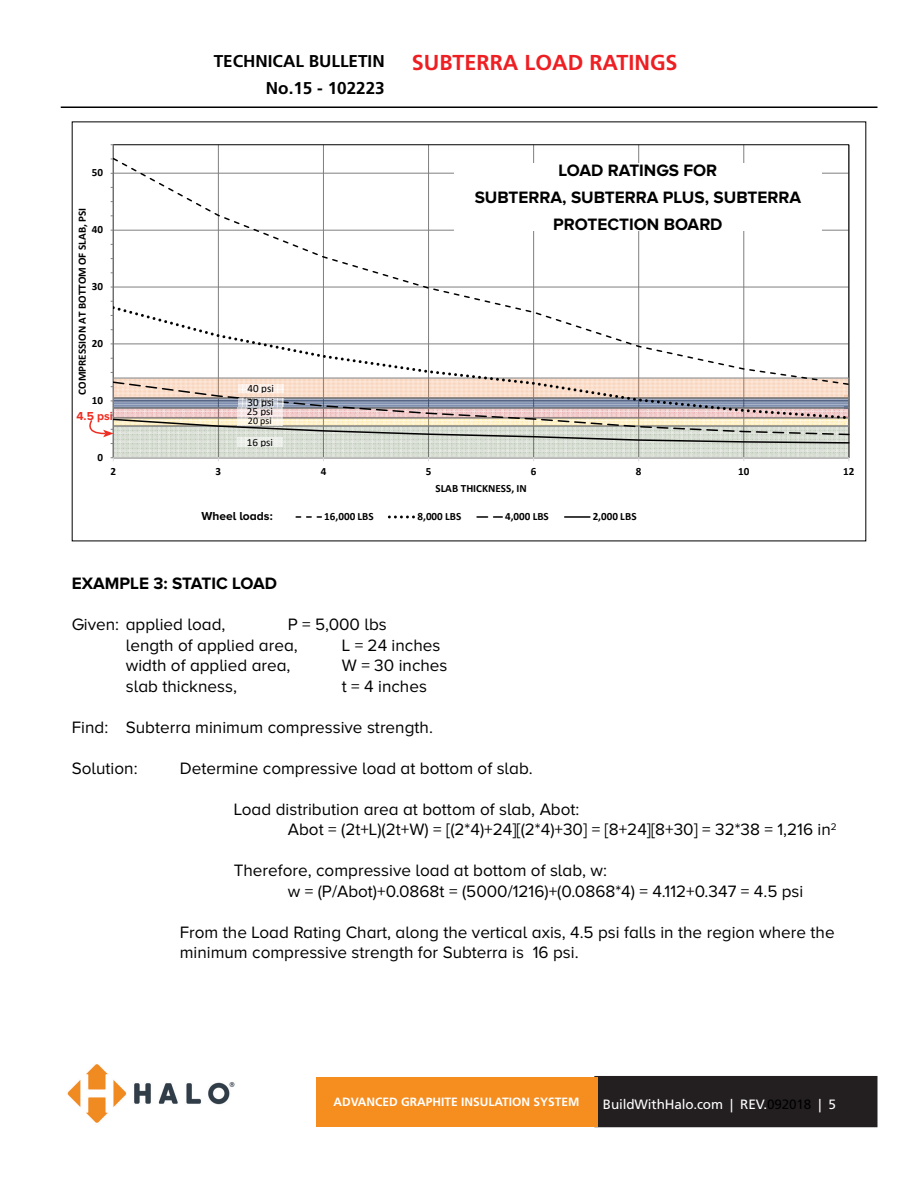
<style>
.page{position:relative;width:918px;height:1188px;background:#fff}
.page>*{position:absolute;margin:0;border:0;box-sizing:border-box;transform-origin:0 0}
.t1{font:700 21.6px "Frutiger LT Std";color:#ee1f23}
.t2{font:17.1px/20.5px "Proxima Nova A";color:#000}
.t3{font:700 17.1px/27px "Proxima Nova A";color:#000;text-align:center}
.t4{font:700 17.1px/27px "Frutiger LT Std";color:#000;text-align:right}
.t5{font:13.5px "Frutiger LT Std";letter-spacing:-.01em;color:#fff}
.t6{font:700 12px "Frutiger LT Std";color:#fff}
.t7{font:700 12px "Proxima Nova A";color:#000}
.t8{font:700 12px "Proxima Nova A";color:#ee2e22}
.t9{font:700 11.1px "Calibri";color:#000}
.t10{font:11.1px "Calibri";color:#000}
.t11{font:10.05px "Calibri";color:#000}
.s1{color:#000}
</style>
<div class="page">
<img style="left:67px;top:1064px;width:168px;height:59px">
<div style="left:595px;top:1077px;width:282px;height:49px;background:#231f20"></div>
<div style="left:594px;top:1076px;width:284px;height:51px;border:2px solid #231f20"></div>
<div style="left:316px;top:1077px;width:281px;height:49px;background:#f68d1f"></div>
<hr style="left:62px;top:106px;width:815px;height:2px;background:#000">
<hr style="left:218px;top:145px;width:1px;height:313px;background:#7f7f7f">
<hr style="left:323px;top:145px;width:1px;height:313px;background:#7f7f7f">
<hr style="left:428px;top:145px;width:1px;height:313px;background:#7f7f7f">
<hr style="left:533px;top:145px;width:1px;height:313px;background:#7f7f7f">
<hr style="left:638px;top:145px;width:1px;height:313px;background:#7f7f7f">
<hr style="left:743px;top:145px;width:1px;height:313px;background:#7f7f7f">
<hr style="left:113px;top:145px;width:1px;height:313px;background:#7f7f7f">
<svg style="left:113px;top:157px;width:737px;height:147px"></svg>
<svg style="left:113px;top:304px;width:737px;height:68px"></svg>
<svg style="left:296px;top:516px;width:25px;height:2px"></svg>
<svg style="left:389px;top:515px;width:26px;height:3px"></svg>
<svg style="left:477px;top:516px;width:25px;height:2px"></svg>
<hr style="left:565px;top:516px;width:25px;height:2px;background:#000">
<svg style="left:89px;top:372px;width:761px;height:89px;background:#d1cac3"></svg>
<div style="left:454px;top:163px;width:368px;height:67px;background:#fff"></div>
<p class="t9" style="left:92px;top:165px;width:13px">50</p>
<p class="t9" style="left:74px;top:395px;width:188px;rotate:-90deg">COMPRESSION AT BOTTOM OF SLAB, PSI</p>
<p class="t9" style="left:92px;top:222px;width:13px">40</p>
<p class="t9" style="left:92px;top:279px;width:13px">30</p>
<p class="t9" style="left:92px;top:335px;width:13px">20</p>
<p class="t9" style="left:92px;top:392px;width:13px">10</p>
<p class="t8" style="left:76px;top:409px;width:38px">4.5 psi</p>
<p class="t9" style="left:98px;top:449px;width:7px">0</p>
<p class="t4" style="left:214px;top:47px;width:173px">TECHNICAL BULLETIN<br>No.15 - 102223</p>
<p class="t1" style="left:412px;top:50px;width:267px">SUBTERRA LOAD RATINGS</p>
<p class="t10" style="left:248px;top:381px;width:28px">40 psi</p>
<p class="t10" style="left:248px;top:395px;width:28px">30 psi</p>
<p class="t10" style="left:247px;top:404px;width:28px">25 psi</p>
<p class="t11" style="left:248px;top:414px;width:25px">20 psi</p>
<p class="t10" style="left:247px;top:434px;width:28px">16 psi</p>
<p class="t3" style="left:559px;top:157px;width:160px">LOAD RATINGS FOR</p>
<p class="t3" style="left:475px;top:184px;width:328px">SUBTERRA, SUBTERRA PLUS, SUBTERRA<br>PROTECTION BOARD</p>
<p class="t9" style="left:111px;top:464px;width:7px">2</p>
<p class="t9" style="left:216px;top:464px;width:7px">3</p>
<p class="t9" style="left:321px;top:464px;width:7px">4</p>
<p class="t9" style="left:426px;top:464px;width:7px">5</p>
<p class="t9" style="left:531px;top:464px;width:7px">6</p>
<p class="t9" style="left:636px;top:464px;width:7px">8</p>
<p class="t9" style="left:738px;top:464px;width:13px">10</p>
<p class="t9" style="left:843px;top:464px;width:13px">12</p>
<p class="t7" style="left:202px;top:509px;width:73px">Wheel loads:</p>
<p class="t9" style="left:436px;top:480px;width:93px">SLAB THICKNESS, IN</p>
<p class="t9" style="left:324px;top:509px;width:51px">16,000 LBS</p>
<p class="t9" style="left:417px;top:509px;width:45px">8,000 LBS</p>
<p class="t9" style="left:505px;top:509px;width:45px">4,000 LBS</p>
<p class="t9" style="left:593px;top:509px;width:45px">2,000 LBS</p>
<p class="t3" style="left:72px;top:569px;width:207px">EXAMPLE 3: STATIC LOAD</p>
<p class="t2" style="left:72px;top:614px;width:155px">Given: applied load,</p>
<p class="t2" style="left:288px;top:614px;width:101px">P = 5,000 lbs</p>
<p class="t2" style="left:126px;top:634px;width:174px">length of applied area,</p>
<p class="t2" style="left:342px;top:634px;width:100px">L = 24 inches</p>
<p class="t2" style="left:126px;top:655px;width:166px">width of applied area,</p>
<p class="t2" style="left:342px;top:655px;width:107px">W = 30 inches</p>
<p class="t2" style="left:126px;top:675px;width:113px">slab thickness,</p>
<p class="t2" style="left:342px;top:675px;width:87px">t = 4 inches</p>
<p class="t2" style="left:72px;top:716px;width:363px">Find: Subterra minimum compressive strength.</p>
<p class="t2" style="left:72px;top:757px;width:67px">Solution:</p>
<p class="t2" style="left:180px;top:757px;width:355px">Determine compressive load at bottom of slab.</p>
<p class="t2" style="left:234px;top:799px;width:347px">Load distribution area at bottom of slab, Abot:</p>
<p class="t2" style="left:288px;top:819px;width:550px">Abot = (2t+L)(2t+W) = [(2*4)+24][(2*4)+30] = [8+24][8+30] = 32*38 = 1,216 in<sup>2</sup></p>
<p class="t2" style="left:234px;top:860px;width:375px">Therefore, compressive load at bottom of slab, w:</p>
<p class="t2" style="left:288px;top:881px;width:517px">w = (P/Abot)+0.0868t = (5000/1216)+(0.0868*4) = 4.112+0.347 = 4.5 psi</p>
<p class="t2" style="left:180px;top:922px;width:656px">From the Load Rating Chart, along the vertical axis, 4.5 psi falls in the region where the minimum compressive strength for Subterra is 16 psi.</p>
<p class="t6" style="left:333px;top:1095px;width:248px">ADVANCED GRAPHITE INSULATION SYSTEM</p>
<p class="t5" style="left:603px;top:1096px;width:235px">BuildWithHalo.com | REV.<span class="s1">092018</span> | 5</p>
</div>
